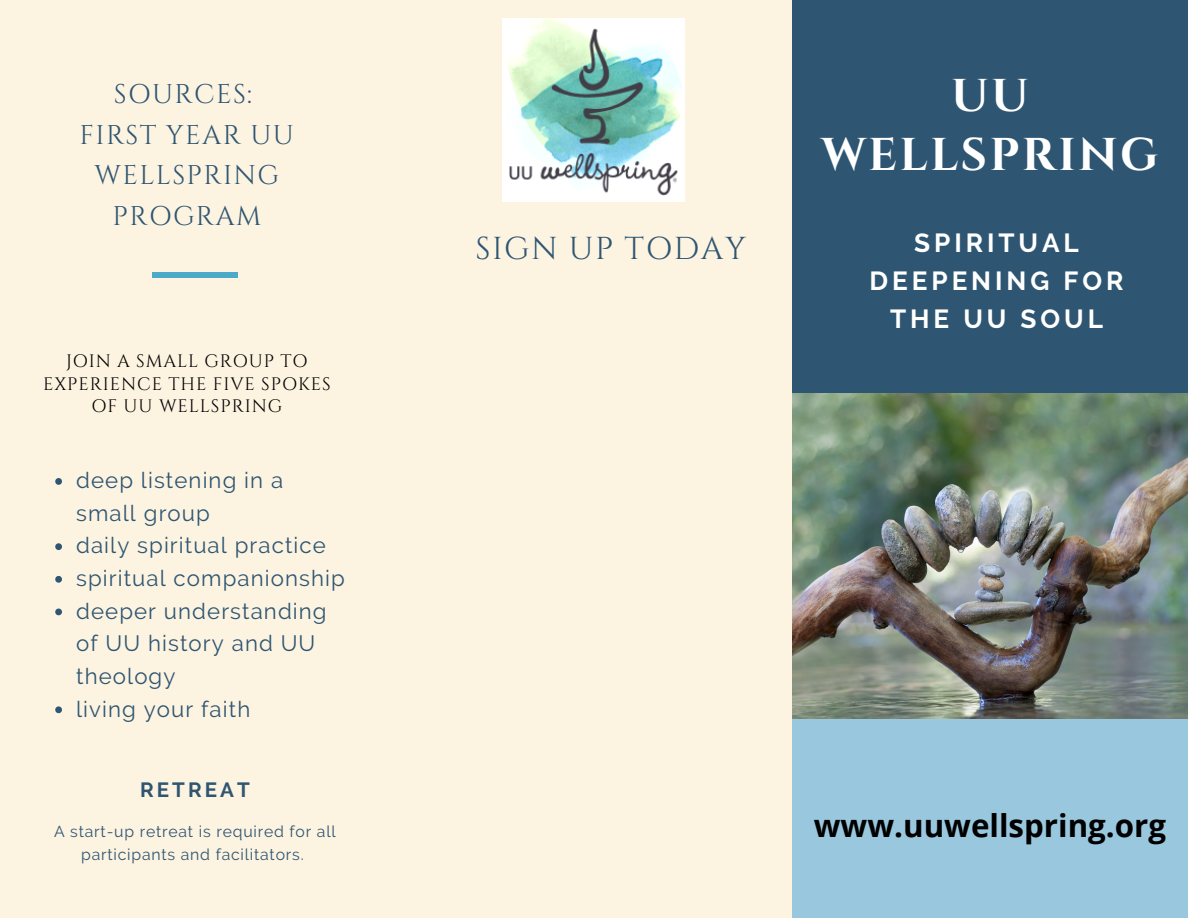
<style>
.page{position:relative;width:1188px;height:918px;background:#fdf3e1}
.page>*{position:absolute;margin:0;border:0;box-sizing:border-box;transform-origin:0 0}
.t1{font:700 45.9px/59.7px "Cinzel";letter-spacing:.05em;color:#fff;text-align:center}
.t2{font:31.65px "Cinzel";letter-spacing:.05em;color:#2e5672}
.t3{font:700 31.35px "Open Sans";color:#000}
.t4{font:27px/40.5px "Cinzel";letter-spacing:.05em;color:#2e5672;text-align:center}
.t5{font:700 26.1px/38.2px "Raleway";letter-spacing:.15em;color:#fff;text-align:center}
.t6{font:22.2px/32.7px "Raleway";letter-spacing:.05em;color:#2e5672}
.t7{font:700 20.55px "Raleway";letter-spacing:.15em;color:#2e5672}
.t8{font:18px/22.5px "Cinzel";letter-spacing:.05em;color:#000;text-align:center}
.t9{font:15.75px/23.7px "Raleway";letter-spacing:.05em;color:#2e5672;text-align:center}
</style>
<div class="page">
<div style="left:792px;top:0;width:396px;height:393px;background:#2e5672"></div>
<img style="left:503px;top:19px;width:182px;height:182px">
<div style="left:152px;top:272px;width:86px;height:6px;background:#4baac8"></div>
<svg style="left:55px;top:478px;width:7px;height:7px"></svg>
<svg style="left:55px;top:543px;width:7px;height:7px"></svg>
<svg style="left:55px;top:576px;width:7px;height:7px"></svg>
<svg style="left:55px;top:609px;width:7px;height:6px"></svg>
<svg style="left:55px;top:706px;width:7px;height:7px"></svg>
<img style="left:792px;top:393px;width:396px;height:326px">
<div style="left:792px;top:719px;width:396px;height:199px;background:#98c7de"></div>
<p class="t4" style="left:114px;top:75px;width:139px">SOURCES:</p>
<p class="t4" style="left:80px;top:115px;width:216px">FIRST YEAR UU<br>WELLSPRING<br>PROGRAM</p>
<p class="t8" style="left:43px;top:351px;width:289px">JOIN A SMALL GROUP TO<br>EXPERIENCE THE FIVE SPOKES<br>OF UU WELLSPRING</p>
<p class="t6" style="left:76px;top:464px;width:209px">deep listening in a small group</p>
<p class="t6" style="left:76px;top:529px;width:251px">daily spiritual practice</p>
<p class="t6" style="left:76px;top:562px;width:270px">spiritual companionship</p>
<p class="t6" style="left:76px;top:594px;width:252px">deeper understanding of UU history and UU theology</p>
<p class="t6" style="left:76px;top:692px;width:176px">living your faith</p>
<p class="t7" style="left:140px;top:778px;width:111px">RETREAT</p>
<p class="t9" style="left:54px;top:819px;width:283px">A start-up retreat is required for all participants and facilitators.</p>
<p class="t2" style="left:475px;top:228px;width:272px">SIGN UP TODAY</p>
<p class="t1" style="left:821px;top:67px;width:339px">UU<br>WELLSPRING</p>
<p class="t5" style="left:870px;top:223px;width:255px">SPIRITUAL<br>DEEPENING FOR<br>THE UU SOUL</p>
<p class="t3" style="left:814px;top:804px;width:354px">www.uuwellspring.org</p>
</div>
